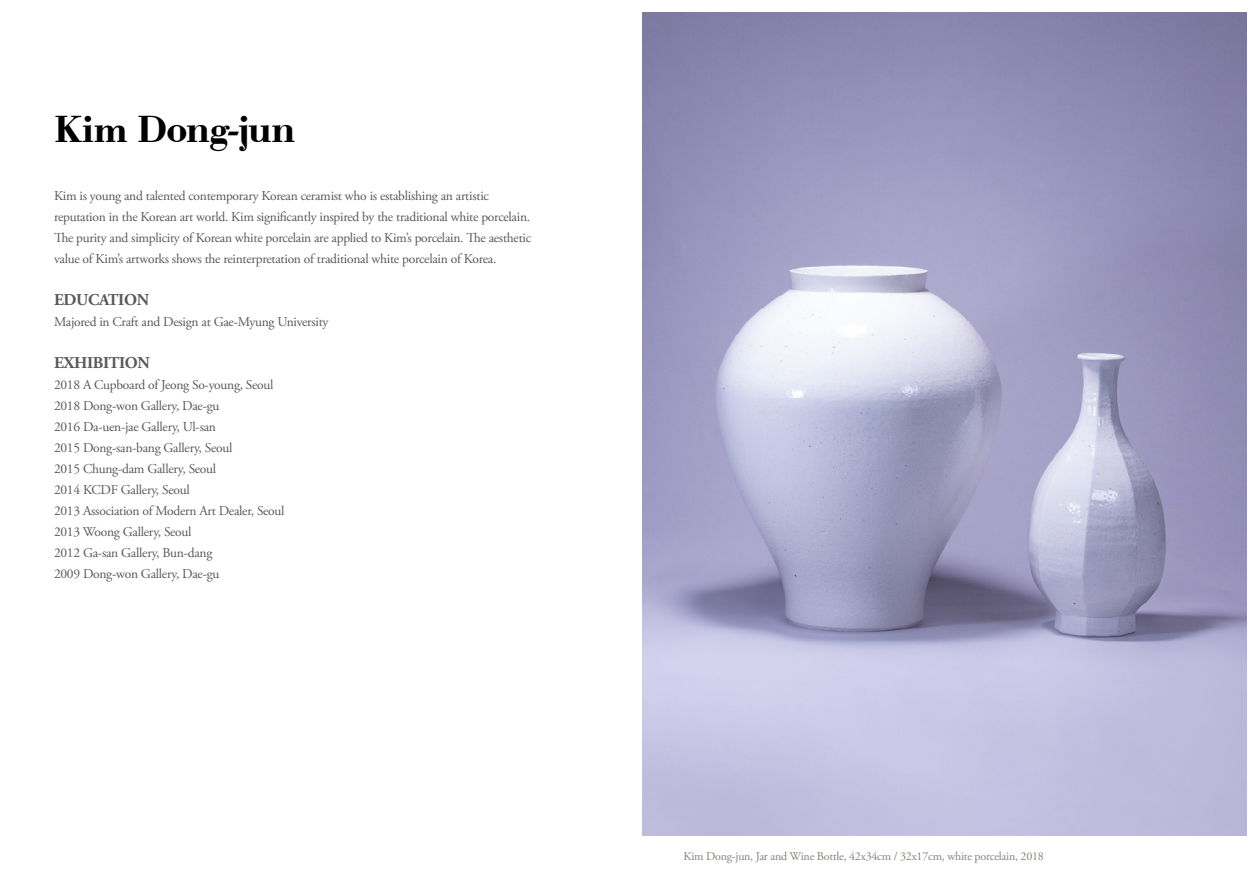
<style>
.page{position:relative;width:1259px;height:893px;background:#fff}
.page>*{position:absolute;margin:0;border:0;box-sizing:border-box;transform-origin:0 0}
.t1{font:39px "Bodoni Bold DTC";letter-spacing:-.025em;color:#000}
.t2{font:700 16.5px "Adobe Garamond Pro";letter-spacing:-.02em;color:#58595b}
.t3{font:13.5px/21px "Adobe Garamond Pro";letter-spacing:-.02em;color:#58595b}
.t4{font:12px "Adobe Garamond Pro";letter-spacing:-.02em;color:#86837c}
</style>
<div class="page">
<img style="left:642px;top:13px;width:604px;height:822px">
<h1 class="t1" style="left:54px;top:105px;width:243px">Kim Dong-jun</h1>
<p class="t3" style="left:54px;top:185px;width:479px">Kim is young and talented contemporary Korean ceramist who is establishing an artistic reputation in the Korean art world. Kim significantly inspired by the traditional white porcelain.<br>The purity and simplicity of Korean white porcelain are applied to Kim’s porcelain. The aesthetic value of Kim’s artworks shows the reinterpretation of traditional white porcelain of Korea.</p>
<p class="t2" style="left:54px;top:290px;width:97px">EDUCATION</p>
<p class="t3" style="left:54px;top:311px;width:276px">Majored in Craft and Design at Gae-Myung University</p>
<p class="t2" style="left:54px;top:353px;width:97px">EXHIBITION</p>
<p class="t3" style="left:54px;top:374px;width:232px">2018 A Cupboard of Jeong So-young, Seoul<br>2018 Dong-won Gallery, Dae-gu<br>2016 Da-uen-jae Gallery, Ul-san<br>2015 Dong-san-bang Gallery, Seoul<br>2015 Chung-dam Gallery, Seoul<br>2014 KCDF Gallery, Seoul<br>2013 Association of Modern Art Dealer, Seoul<br>2013 Woong Gallery, Seoul<br>2012 Ga-san Gallery, Bun-dang<br>2009 Dong-won Gallery, Dae-gu</p>
<p class="t4" style="left:683px;top:849px;width:362px">Kim Dong-jun, Jar and Wine Bottle, 42x34cm / 32x17cm, white porcelain, 2018</p>
</div>
